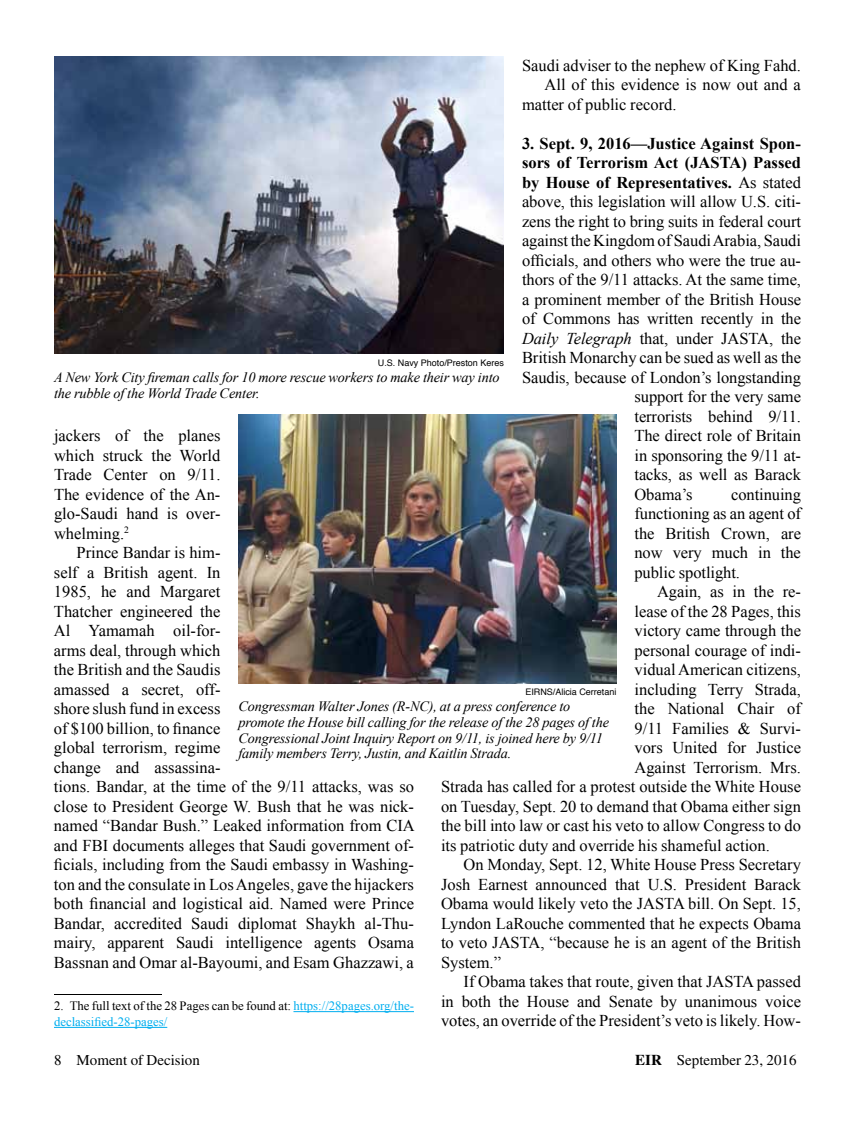
<style>
.page{position:relative;width:864px;height:1134px;background:#fff}
.page>*{position:absolute;margin:0;border:0;box-sizing:border-box;transform-origin:0 0}
.t1{font:16.5px/19.5px "Times New Roman";color:#000;text-align:justify}
.t2{font:700 16.5px "Times New Roman";color:#000}
.t3{font:15px "Times";color:#000}
.t4{font:italic 14.25px/15.8px "Times New Roman";letter-spacing:-.01em;color:#000}
.t5{font:12.75px/15.8px "Times New Roman";color:#00aeef}
.t6{font:9px "Helvetica";color:#000}
.s1{font-weight:400}
.s2{font-style:italic}
.s3{color:#000}
.s4{font-weight:700}
</style>
<div class="page">
<hr style="left:54px;top:994px;width:108px;height:1px;background:#000">
<hr style="left:293px;top:1011px;width:121px;height:1px;background:#00aeef">
<hr style="left:54px;top:1027px;width:113px;height:1px;background:#00aeef">
<img style="left:54px;top:56px;width:450px;height:298px">
<img style="left:238px;top:414px;width:378px;height:270px">
<p class="t1" style="left:522px;top:55px;width:280px">Saudi adviser to the nephew of King Fahd.</p>
<p class="t1" style="left:545px;top:74px;width:258px">All of this evidence is now out and a</p>
<p class="t1" style="left:522px;top:94px;width:156px">matter of public record.</p>
<p class="t2" style="left:522px;top:132px;width:280px">3. Sept. 9, 2016—Justice Against Spon-</p>
<p class="t2" style="left:522px;top:151px;width:280px">sors of Terrorism Act (JASTA) Passed</p>
<p class="t2" style="left:522px;top:171px;width:280px">by House of Representatives. <span class="s1">As stated</span></p>
<p class="t1" style="left:522px;top:191px;width:281px">above, this legislation will allow U.S. citi-</p>
<p class="t1" style="left:522px;top:211px;width:281px">zens the right to bring suits in federal court</p>
<p class="t1" style="left:522px;top:231px;width:281px">against the Kingdom of Saudi Arabia, Saudi</p>
<p class="t1" style="left:522px;top:250px;width:281px">officials, and others who were the true au-</p>
<p class="t1" style="left:522px;top:270px;width:281px">thors of the 9/11 attacks. At the same time,</p>
<p class="t1" style="left:522px;top:289px;width:281px">a prominent member of the British House</p>
<p class="t1" style="left:522px;top:309px;width:281px">of Commons has written recently in the</p>
<p class="t1" style="left:522px;top:328px;width:281px"><span class="s2">Daily Telegraph</span> that, under JASTA, the</p>
<p class="t1" style="left:522px;top:348px;width:281px">British Monarchy can be sued as well as the</p>
<p class="t1" style="left:522px;top:367px;width:280px">Saudis, because of London’s longstanding</p>
<p class="t1" style="left:634px;top:387px;width:168px">support for the very same</p>
<p class="t1" style="left:634px;top:406px;width:168px">terrorists behind 9/11.</p>
<p class="t1" style="left:634px;top:426px;width:168px">The direct role of Britain</p>
<p class="t1" style="left:634px;top:445px;width:168px">in sponsoring the 9/11 at-</p>
<p class="t1" style="left:634px;top:465px;width:168px">tacks, as well as Barack</p>
<p class="t1" style="left:634px;top:484px;width:60px">Obama’s</p>
<p class="t6" style="left:378px;top:356px;width:128px">U.S. Navy Photo/Preston Keres</p>
<p class="t4" style="left:54px;top:369px;width:447px">A New York City fireman calls for 10 more rescue workers to make their way into the rubble of the World Trade Center.</p>
<p class="t1" style="left:54px;top:425px;width:168px">jackers of the planes which struck the World Trade Center on 9/11.<br>The evidence of the An&shy;glo-Saudi hand is over&shy;whelming.<sup>2</sup></p>
<p class="t1" style="left:54px;top:542px;width:362px;text-align:left;text-indent:23px">Prince Bandar is him-<br>self a British agent. In<br>1985, he and Margaret<br>Thatcher engineered the<br>Al Yamamah oil-for-<br>arms deal, through which<br>the British and the Saudis<br>amassed a secret, off-<br>shore slush fund in excess<br>of $100 billion, to finance<br>global terrorism, regime<br>change and assassina-<br>tions. Bandar, at the time of the 9/11 attacks, was so close to President George W. Bush that he was nick&shy;named “Bandar Bush.” Leaked information from CIA and FBI documents alleges that Saudi government of&shy;ficials, including from the Saudi embassy in Washing&shy;ton and the consulate in Los Angeles, gave the hijackers both financial and logistical aid. Named were Prince Bandar, accredited Saudi diplomat Shaykh al-Thu&shy;mairy, apparent Saudi intelligence agents Osama Bassnan and Omar al-Bayoumi, and Esam Ghazzawi, a</p>
<p class="t5" style="left:54px;top:998px;width:362px"><span class="s3">2. The full text of the 28 Pages can be found at:</span> https://28pages.org/the&shy;declassified-28-pages/</p>
<p class="t1" style="left:634px;top:484px;width:168px;text-indent:97px">continuing functioning as an agent of the British Crown, are now very much in the public spotlight.</p>
<p class="t1" style="left:657px;top:582px;width:146px">Again, as in the re-</p>
<p class="t1" style="left:634px;top:601px;width:168px">lease of the 28 Pages, this</p>
<p class="t1" style="left:634px;top:621px;width:168px">victory came through the</p>
<p class="t1" style="left:634px;top:640px;width:168px">personal courage of indi-</p>
<p class="t1" style="left:634px;top:660px;width:168px">vidual American citizens,</p>
<p class="t1" style="left:634px;top:679px;width:168px">including Terry Strada,</p>
<p class="t1" style="left:634px;top:699px;width:168px">the National Chair of</p>
<p class="t1" style="left:634px;top:718px;width:168px">9/11 Families &amp; Survi-</p>
<p class="t1" style="left:634px;top:738px;width:168px">vors United for Justice</p>
<p class="t1" style="left:634px;top:757px;width:168px">Against Terrorism. Mrs.</p>
<p class="t1" style="left:441px;top:777px;width:361px">Strada has called for a protest outside the White House</p>
<p class="t1" style="left:441px;top:796px;width:361px">on Tuesday, Sept. 20 to demand that Obama either sign</p>
<p class="t1" style="left:441px;top:816px;width:361px">the bill into law or cast his veto to allow Congress to do</p>
<p class="t1" style="left:441px;top:835px;width:330px">its patriotic duty and override his shameful action.</p>
<p class="t1" style="left:464px;top:855px;width:339px">On Monday, Sept. 12, White House Press Secretary</p>
<p class="t1" style="left:441px;top:874px;width:361px">Josh Earnest announced that U.S. President Barack</p>
<p class="t1" style="left:441px;top:894px;width:361px">Obama would likely veto the JASTA bill. On Sept. 15,</p>
<p class="t1" style="left:441px;top:913px;width:361px">Lyndon LaRouche commented that he expects Obama</p>
<p class="t1" style="left:441px;top:933px;width:361px">to veto JASTA, “because he is an agent of the British</p>
<p class="t1" style="left:441px;top:952px;width:62px">System.”</p>
<p class="t1" style="left:464px;top:972px;width:339px">If Obama takes that route, given that JASTA passed</p>
<p class="t1" style="left:441px;top:991px;width:362px">in both the House and Senate by unanimous voice</p>
<p class="t1" style="left:441px;top:1011px;width:362px">votes, an override of the President’s veto is likely. How-</p>
<p class="t6" style="left:525px;top:685px;width:93px">EIRNS/Alicia Cerretani</p>
<p class="t4" style="left:238px;top:698px;width:372px">Congressman Walter Jones (R-NC), at a press conference to promote the House bill calling for the release of the 28 pages of the Congressional Joint Inquiry Report on 9/11, is joined here by 9/11 family members Terry, Justin, and Kaitlin Strada.</p>
<p class="t3" style="left:54px;top:1052px;width:147px">8 Moment of Decision</p>
<p class="t3" style="left:635px;top:1052px;width:163px"><span class="s4">EIR</span> September 23, 2016</p>
</div>
